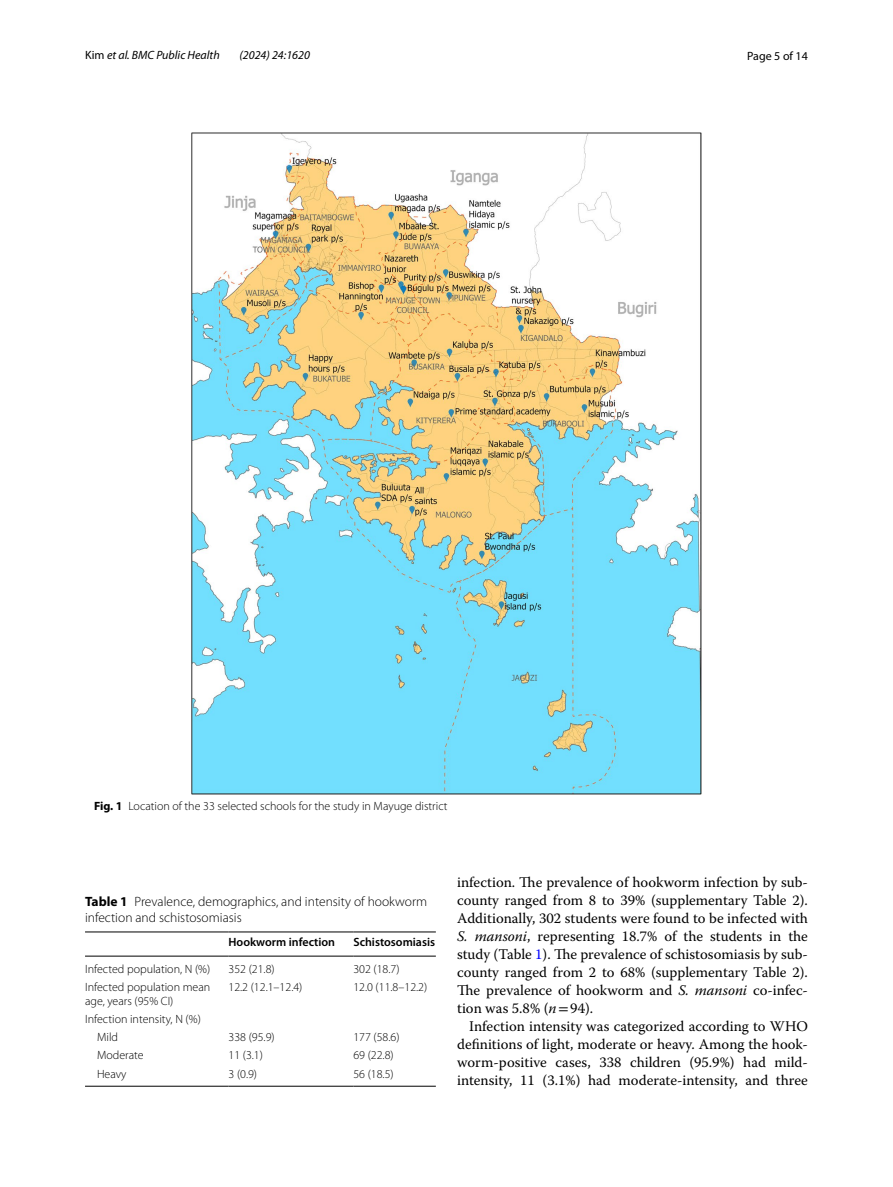
<style>
.page{position:relative;width:893px;height:1187px;background:#fff}
.page>*{position:absolute;margin:0;border:0;box-sizing:border-box;transform-origin:0 0}
.t1{font:14.7px/18px "Warnock Pro";color:#000;text-align:justify}
.t2{font:300 13.5px/16.5px "Myriad Pro";color:#000}
.t3{font:300 12px/13.5px "Myriad Pro";color:#000}
.t4{font:italic 12px "Myriad Pro";color:#000}
.t5{font:600 12px "Myriad Pro";color:#000}
.t6{font:12px "Myriad Pro";color:#000}
.s1{font-style:normal}
.s2{font-weight:700}
.s3{font-style:italic}
.s4{color:#00f}
.s5{font-family:"STIX"}
</style>
<div class="page">
<img style="left:191px;top:133px;width:511px;height:661px">
<hr style="left:85px;top:931px;width:143px;height:1px;background:#000">
<hr style="left:85px;top:955px;width:143px;height:1px;background:#000">
<hr style="left:228px;top:931px;width:125px;height:1px;background:#000">
<hr style="left:228px;top:955px;width:125px;height:1px;background:#000">
<hr style="left:353px;top:931px;width:83px;height:1px;background:#000">
<hr style="left:353px;top:955px;width:83px;height:1px;background:#000">
<hr style="left:85px;top:1085px;width:143px;height:1px;background:#000">
<hr style="left:228px;top:1085px;width:125px;height:1px;background:#000">
<hr style="left:353px;top:1085px;width:83px;height:1px;background:#000">
<p class="t4" style="left:85px;top:48px;width:136px"><span class="s1">Kim</span> et al. BMC Public Health</p>
<p class="t4" style="left:239px;top:48px;width:72px">(2024) 24:1620</p>
<p class="t6" style="left:747px;top:48px;width:62px">Page 5 of 14</p>
<p class="t3" style="left:94px;top:799px;width:355px"><span class="s2">Fig. 1</span> Location of the 33 selected schools for the study in Mayuge district</p>
<p class="t2" style="left:85px;top:892px;width:344px"><span class="s2">Table 1</span> Prevalence, demographics, and intensity of hookworm infection and schistosomiasis</p>
<p class="t5" style="left:228px;top:934px;width:108px">Hookworm infection</p>
<p class="t5" style="left:353px;top:934px;width:83px">Schistosomiasis</p>
<p class="t3" style="left:85px;top:962px;width:127px">Infected population, N (%)</p>
<p class="t3" style="left:228px;top:962px;width:48px">352 (21.8)</p>
<p class="t3" style="left:353px;top:962px;width:48px">302 (18.7)</p>
<p class="t3" style="left:85px;top:980px;width:127px">Infected population mean age, years (95% CI)</p>
<p class="t3" style="left:228px;top:980px;width:75px">12.2 (12.1–12.4)</p>
<p class="t3" style="left:353px;top:980px;width:75px">12.0 (11.8–12.2)</p>
<p class="t3" style="left:97px;top:1010px;width:105px;line-height:18.1px;text-indent:-12px">Infection intensity, N (%)<br>Mild</p>
<p class="t3" style="left:228px;top:1030px;width:48px">338 (95.9)</p>
<p class="t3" style="left:353px;top:1030px;width:48px">177 (58.6)</p>
<p class="t3" style="left:97px;top:1048px;width:48px">Moderate</p>
<p class="t3" style="left:228px;top:1048px;width:36px">11 (3.1)</p>
<p class="t3" style="left:353px;top:1048px;width:42px">69 (22.8)</p>
<p class="t3" style="left:97px;top:1066px;width:31px">Heavy</p>
<p class="t3" style="left:228px;top:1066px;width:30px">3 (0.9)</p>
<p class="t3" style="left:353px;top:1066px;width:42px">56 (18.5)</p>
<p class="t1" style="left:457px;top:872px;width:352px">infection. The prevalence of hookworm infection by sub&shy;county ranged from 8 to 39% (supplementary Table 2).<br>Additionally, 302 students were found to be infected with <span class="s3">S. mansoni</span>, representing 18.7% of the students in the study (Table <span class="s4">1</span>). The prevalence of schistosomiasis by sub&shy;county ranged from 2 to 68% (supplementary Table 2).<br>The prevalence of hookworm and <span class="s3">S. mansoni</span> co-infec&shy;tion was 5.8% (<span class="s3">n</span><span class="s5">=</span>94).</p>
<p class="t1" style="left:457px;top:1016px;width:352px;text-indent:12px">Infection intensity was categorized according to WHO definitions of light, moderate or heavy. Among the hook&shy;worm-positive cases, 338 children (95.9%) had mild&shy;intensity, 11 (3.1%) had moderate-intensity, and three</p>
</div>
